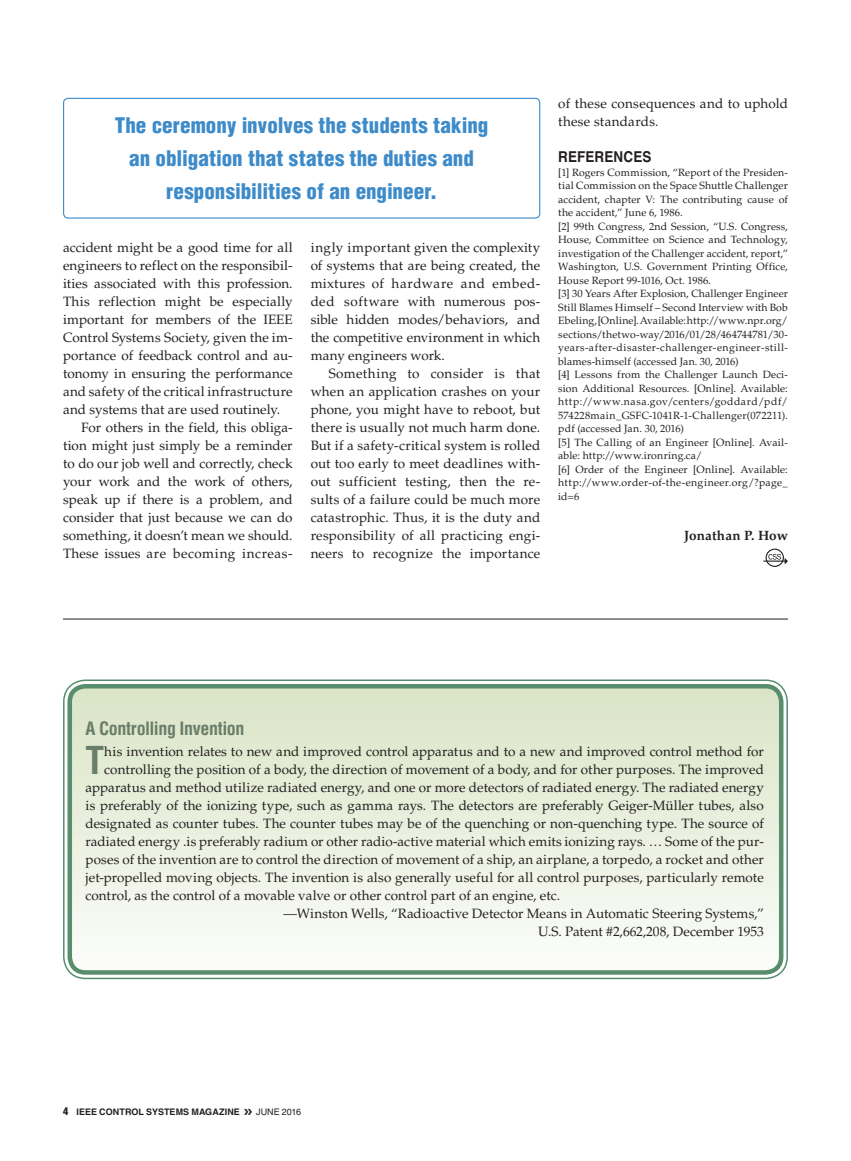
<style>
.page{position:relative;width:851px;height:1161px;background:#fff}
.page>*{position:absolute;margin:0;border:0;box-sizing:border-box;transform-origin:0 0}
.t1{font:700 condensed 37.5px "Helvetica LT Std";color:#697e6a}
.t2{font:900 condensed 21px/33px "Helvetica LT Std";letter-spacing:.005em;color:#3e8bc9;text-align:center}
.t3{font:700 condensed 18px "Helvetica LT Std";letter-spacing:-.025em;color:#697e6a}
.t4{font:700 15px "Helvetica LT Std";color:#231f20;scale:.9 1}
.t5{font:13.5px/18px "Palatino LT Std";letter-spacing:.005em;color:#231f20;text-align:justify}
.t6{font:13.5px "Palatino LT Std";letter-spacing:.03em;color:#231f20}
.t7{font:700 13.5px "Palatino LT Std";letter-spacing:.005em;color:#231f20}
.t8{font:10.5px/13.5px "Palatino LT Std";letter-spacing:.015em;color:#231f20}
.t9{font:700 9px "Helvetica LT Std";letter-spacing:.005em;color:#231f20}
.s1{font-weight:900;font-stretch:condensed;font-size:10.5px}
.s2{font-family:"Gill Sans Std";font-size:13.5px}
.s3{font-weight:400}
</style>
<div class="page">
<div style="left:765px;top:549px;width:18px;height:18px;border:1px solid #231f20;border-radius:50%"></div>
<svg style="left:763px;top:554px;width:24px;height:11px"></svg>
<div style="left:63px;top:98px;width:477px;height:121px;border:1px solid #3e8bc9;border-radius:4px"></div>
<hr style="left:63px;top:619px;width:725px;height:1px;background:#231f20">
<svg style="left:68px;top:684px;width:715px;height:291px"></svg>
<div style="left:63px;top:680px;width:724px;height:299px;border:2px solid #588e6e;border-radius:22px"></div>
<div style="left:68px;top:684px;width:715px;height:291px;border:4px solid #588e6e;border-radius:16px"></div>
<h2 class="t2" style="left:115px;top:108px;width:375px">The ceremony involves the students taking an obligation that states the duties and responsibilities of an engineer.</h2>
<p class="t5" style="left:63px;top:239px;width:231px">accident might be a good time for all</p>
<p class="t5" style="left:63px;top:257px;width:231px">engineers to reflect on the responsibil-</p>
<p class="t5" style="left:63px;top:275px;width:231px">ities associated with this profession.</p>
<p class="t5" style="left:63px;top:293px;width:231px">This reflection might be especially</p>
<p class="t5" style="left:63px;top:311px;width:231px">important for members of the IEEE</p>
<p class="t5" style="left:63px;top:329px;width:231px">Control Systems Society, given the im-</p>
<p class="t5" style="left:63px;top:347px;width:231px">portance of feedback control and au-</p>
<p class="t5" style="left:63px;top:365px;width:231px">tonomy in ensuring the performance</p>
<p class="t5" style="left:63px;top:383px;width:231px">and safety of the critical infrastructure</p>
<p class="t5" style="left:63px;top:401px;width:219px">and systems that are used routinely.</p>
<p class="t5" style="left:81px;top:419px;width:213px">For others in the field, this obliga-</p>
<p class="t5" style="left:63px;top:437px;width:231px">tion might just simply be a reminder</p>
<p class="t5" style="left:63px;top:455px;width:231px">to do our job well and correctly, check</p>
<p class="t5" style="left:63px;top:473px;width:231px">your work and the work of others,</p>
<p class="t5" style="left:63px;top:491px;width:231px">speak up if there is a problem, and</p>
<p class="t5" style="left:63px;top:509px;width:231px">consider that just because we can do</p>
<p class="t5" style="left:63px;top:527px;width:231px">something, it doesn’t mean we should.</p>
<p class="t6" style="left:63px;top:545px;width:231px">These issues are becoming increas-</p>
<p class="t5" style="left:310px;top:239px;width:231px">ingly important given the complexity of systems that are being created, the mixtures of hardware and embed&shy;ded software with numerous pos&shy;sible hidden modes/behaviors, and the competitive environment in which many engineers work.</p>
<p class="t5" style="left:310px;top:365px;width:231px;text-indent:18px">Something to consider is that when an application crashes on your phone, you might have to reboot, but there is usually not much harm done.<br>But if a safety-critical system is rolled out too early to meet deadlines with&shy;out sufficient testing, then the re&shy;sults of a failure could be much more catastrophic. Thus, it is the duty and responsibility of all practicing engi&shy;neers to recognize the importance</p>
<p class="t5" style="left:558px;top:95px;width:231px">of these consequences and to uphold these standards.</p>
<p class="t4" style="left:558px;top:148px;width:42px">REFERENCES</p>
<p class="t8" style="left:558px;top:165px;width:231px">[1] Rogers Commission, “Report of the Presiden&shy;tial Commission on the Space Shuttle Challenger accident, chapter V: The contributing cause of the accident,” June 6, 1986.<br>[2] 99th Congress, 2nd Session, “U.S. Congress, House, Committee on Science and Technology, investigation of the Challenger accident, report,” Washington, U.S. Government Printing Office, House Report 99-1016, Oct. 1986.<br>[3] 30 Years After Explosion, Challenger Engineer Still Blames Himself – Second Interview with Bob Ebeling, [Online]. Available: http://www.npr.org/ sections/thetwo-way/2016/01/28/464744781/30- years-after-disaster-challenger-engineer-still&shy;blames-himself (accessed Jan. 30, 2016)<br>[4] Lessons from the Challenger Launch Deci&shy;sion Additional Resources. [Online]. Available: http://www.nasa.gov/centers/goddard/pdf/ 574228main_GSFC-1041R-1-Challenger(072211). pdf (accessed Jan. 30, 2016)<br>[5] The Calling of an Engineer [Online]. Avail&shy;able: http://www.ironring.ca/<br>[6] Order of the Engineer [Online]. Available: http://www.order-of-the-engineer.org/?page_ id=6</p>
<p class="t7" style="left:684px;top:528px;width:105px">Jonathan P. How</p>
<h3 class="t3" style="left:86px;top:717px;width:160px">A Controlling Invention</h3>
<h1 class="t1" style="left:86px;top:737px;width:20px">T</h1>
<p class="t5" style="left:104px;top:743px;width:661px">his invention relates to new and improved control apparatus and to a new and improved control method for</p>
<p class="t5" style="left:104px;top:761px;width:661px">controlling the position of a body, the direction of movement of a body, and for other purposes. The improved</p>
<p class="t5" style="left:85px;top:779px;width:679px">apparatus and method utilize radiated energy, and one or more detectors of radiated energy. The radiated energy</p>
<p class="t5" style="left:85px;top:797px;width:679px">is preferably of the ionizing type, such as gamma rays. The detectors are preferably Geiger-Müller tubes, also</p>
<p class="t5" style="left:85px;top:815px;width:680px">designated as counter tubes. The counter tubes may be of the quenching or non-quenching type. The source of</p>
<p class="t5" style="left:85px;top:833px;width:679px">radiated energy .is preferably radium or other radio-active material which emits ionizing rays. … Some of the pur-</p>
<p class="t5" style="left:85px;top:851px;width:680px">poses of the invention are to control the direction of movement of a ship, an airplane, a torpedo, a rocket and other</p>
<p class="t5" style="left:85px;top:869px;width:679px">jet-propelled moving objects. The invention is also generally useful for all control purposes, particularly remote</p>
<p class="t5" style="left:85px;top:887px;width:476px">control, as the control of a movable valve or other control part of an engine, etc.</p>
<p class="t5" style="left:283px;top:905px;width:482px">—Winston Wells, “Radioactive Detector Means in Automatic Steering Systems,”</p>
<p class="t5" style="left:538px;top:923px;width:227px">U.S. Patent #2,662,208, December 1953</p>
<p class="t9" style="left:63px;top:1107px;width:240px"><span class="s1">4</span> IEEE CONTROL SYSTEMS MAGAZINE <span class="s2">»</span> <span class="s3">JUNE 2016</span></p>
</div>
